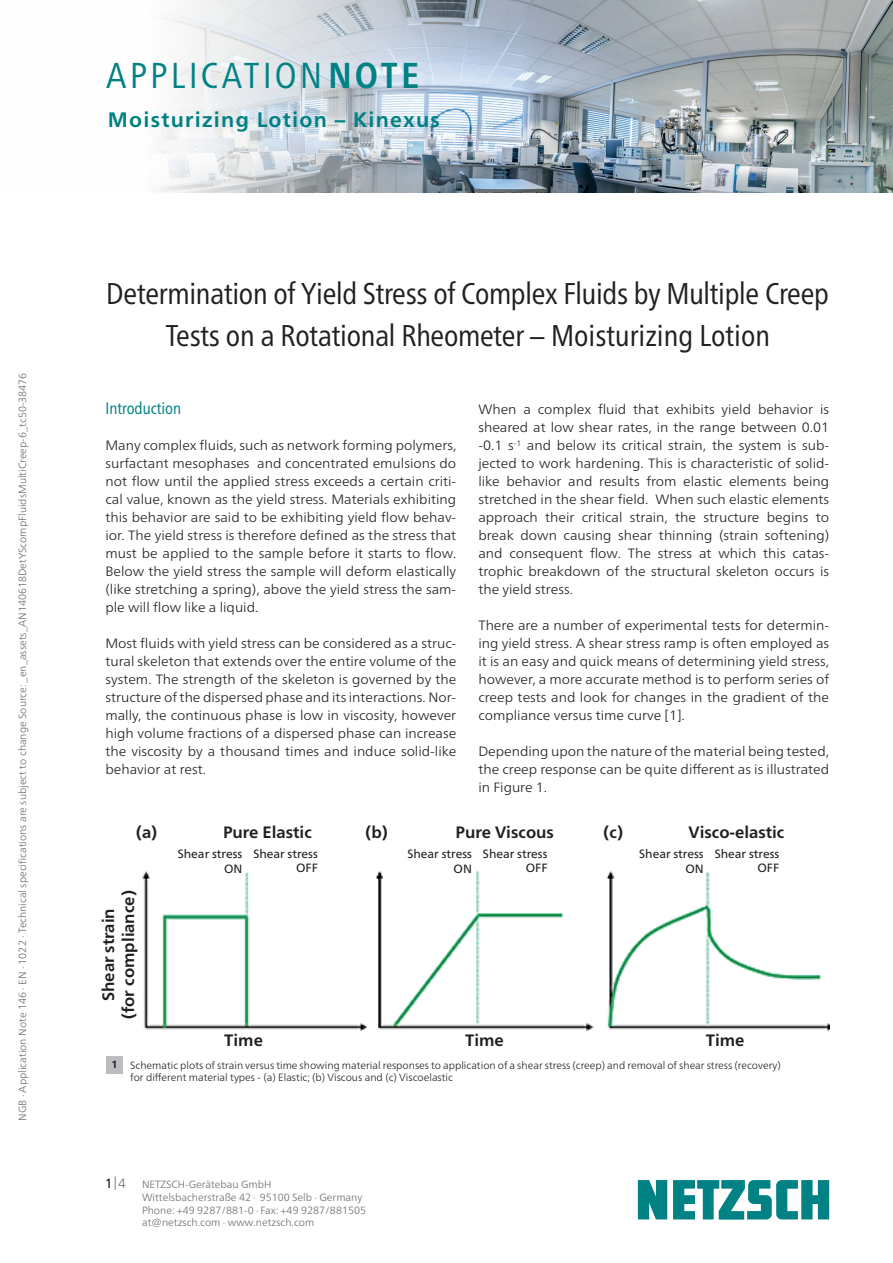
<style>
.page{position:relative;width:893px;height:1263px;background:#fff}
.page>*{position:absolute;margin:0;border:0;box-sizing:border-box;transform-origin:0 0}
.t1{font:condensed 36px "Frutiger Neue LTW1 G";letter-spacing:.095em;color:#008183}
.t2{font:condensed 30px/42px "Frutiger Neue LTW1 G";letter-spacing:-.01em;color:#231f20;text-align:center}
.t3{font:700 21px "Frutiger Neue LTW1 G";letter-spacing:.06em;color:#008183}
.t4{font:700 16.5px/19.8px "Frutiger Neue LTW1 G";color:#231f20;text-align:center}
.t5{font:condensed 16.5px "Frutiger Neue LTW1 G";color:#008183}
.t6{font:300 13.5px/18px "Frutiger Neue LTW1 G";color:#231f20;text-align:justify;scale:1.04 1}
.t7{font:300 13.5px "Frutiger Neue LTW1 G";color:#6c6d70}
.t8{font:12px/14.4px "Frutiger Neue LTW1 G";color:#231f20;text-align:right}
.t9{font:300 10.5px/12.8px "Frutiger Neue LTW1 G";color:#6c6d70}
.t10{font:300 10.5px/12px "Frutiger Neue LTW1 G";color:#231f20}
.t11{font:700 10.5px "Frutiger Neue LTW1 G";color:#231f20}
.s1{font-weight:700}
.s2{font-weight:400;color:#231f20}
</style>
<div class="page">
<svg style="left:638px;top:1180px;width:191px;height:39px"></svg>
<img style="left:142px;top:871px;width:687px;height:161px">
<div style="left:173px;top:879px;width:69px;height:31px;background:#fff"></div>
<div style="left:251px;top:878px;width:69px;height:31px;background:#fff"></div>
<div style="left:404px;top:876px;width:69px;height:30px;background:#fff"></div>
<div style="left:480px;top:876px;width:70px;height:30px;background:#fff"></div>
<div style="left:712px;top:876px;width:69px;height:30px;background:#fff"></div>
<div style="left:635px;top:876px;width:69px;height:30px;background:#fff"></div>
<img style="left:157px;top:0;width:736px;height:192px">
<div style="left:106px;top:1056px;width:17px;height:17px;background:#bcbdc0"></div>
<div style="left:224px;top:1031px;width:524px;height:19px;background:#fff"></div>
<p class="t9" style="left:16px;top:1121px;width:750px;rotate:-90deg">NGB · Application Note 146 · EN · 1022 · Technical specifications are subject to change Source: _en_assets_AN140618DetYScompFluidsMultiCreep-6_tc50-38476</p>
<h1 class="t1" style="left:106px;top:49px;width:314px">APPLICATION<span class="s1">NOTE</span></h1>
<h3 class="t3" style="left:108px;top:107px;width:334px">Moisturizing Lotion – Kinexus</h3>
<h2 class="t2" style="left:106px;top:270px;width:724px">Determination of Yield Stress of Complex Fluids by Multiple Creep<br>Tests on a Rotational Rheometer – Moisturizing Lotion</h2>
<p class="t5" style="left:105px;top:396px;width:77px">Introduction</p>
<p class="t6" style="left:105px;top:436px;width:339px">Many complex fluids, such as network forming polymers, surfactant mesophases and concentrated emulsions do not flow until the applied stress exceeds a certain criti&shy;cal value, known as the yield stress. Materials exhibiting this behavior are said to be exhibiting yield flow behav&shy;ior. The yield stress is therefore defined as the stress that must be applied to the sample before it starts to flow.<br>Below the yield stress the sample will deform elastically (like stretching a spring), above the yield stress the sam&shy;ple will flow like a liquid.</p>
<p class="t6" style="left:105px;top:634px;width:339px">Most fluids with yield stress can be considered as a struc&shy;tural skeleton that extends over the entire volume of the system. The strength of the skeleton is governed by the structure of the dispersed phase and its interactions. Nor&shy;mally, the continuous phase is low in viscosity, however high volume fractions of a dispersed phase can increase the viscosity by a thousand times and induce solid-like behavior at rest.</p>
<p class="t6" style="left:478px;top:400px;width:339px">When a complex fluid that exhibits yield behavior is sheared at low shear rates, in the range between 0.01 -0.1 s<sup>-1</sup> and below its critical strain, the system is sub&shy;jected to work hardening. This is characteristic of solid&shy;like behavior and results from elastic elements being stretched in the shear field. When such elastic elements approach their critical strain, the structure begins to break down causing shear thinning (strain softening) and consequent flow. The stress at which this catas&shy;trophic breakdown of the structural skeleton occurs is the yield stress.</p>
<p class="t6" style="left:478px;top:616px;width:339px">There are a number of experimental tests for determin&shy;ing yield stress. A shear stress ramp is often employed as it is an easy and quick means of determining yield stress, however, a more accurate method is to perform series of creep tests and look for changes in the gradient of the compliance versus time curve [1].</p>
<p class="t6" style="left:478px;top:742px;width:339px">Depending upon the nature of the material being tested, the creep response can be quite different as is illustrated in Figure 1.</p>
<p class="t4" style="left:136px;top:822px;width:23px">(a)</p>
<p class="t4" style="left:223px;top:822px;width:90px">Pure Elastic</p>
<p class="t4" style="left:366px;top:822px;width:24px">(b)</p>
<p class="t4" style="left:456px;top:822px;width:100px">Pure Viscous</p>
<p class="t4" style="left:603px;top:822px;width:21px">(c)</p>
<p class="t4" style="left:688px;top:822px;width:97px">Visco-elastic</p>
<p class="t4" style="left:99px;top:1019px;width:130px;rotate:-90deg">Shear strain<br>(for compliance)</p>
<p class="t8" style="left:253px;top:846px;width:66px">Shear stress<br>OFF</p>
<p class="t8" style="left:483px;top:846px;width:66px">Shear stress<br>OFF</p>
<p class="t8" style="left:715px;top:846px;width:66px">Shear stress<br>OFF</p>
<p class="t8" style="left:178px;top:847px;width:66px">Shear stress<br>ON</p>
<p class="t8" style="left:407px;top:847px;width:66px">Shear stress<br>ON</p>
<p class="t8" style="left:639px;top:847px;width:66px">Shear stress<br>ON</p>
<p class="t4" style="left:224px;top:1030px;width:40px">Time</p>
<p class="t4" style="left:465px;top:1030px;width:40px">Time</p>
<p class="t4" style="left:706px;top:1030px;width:40px">Time</p>
<p class="t11" style="left:112px;top:1058px;width:8px">1</p>
<p class="t10" style="left:130px;top:1059px;width:652px">Schematic plots of strain versus time showing material responses to application of a shear stress (creep) and removal of shear stress (recovery) for different material types - (a) Elastic; (b) Viscous and (c) Viscoelastic</p>
<p class="t7" style="left:105px;top:1175px;width:23px"><span class="s2">1</span>|4</p>
<p class="t9" style="left:142px;top:1178px;width:226px">NETZSCH-Gerätebau GmbH Wittelsbacherstraße 42 ∙ 95100 Selb ∙ Germany Phone: +49 9287/881-0 ∙ Fax: +49 9287/881505 at@netzsch.com ∙ www.netzsch.com</p>
</div>
